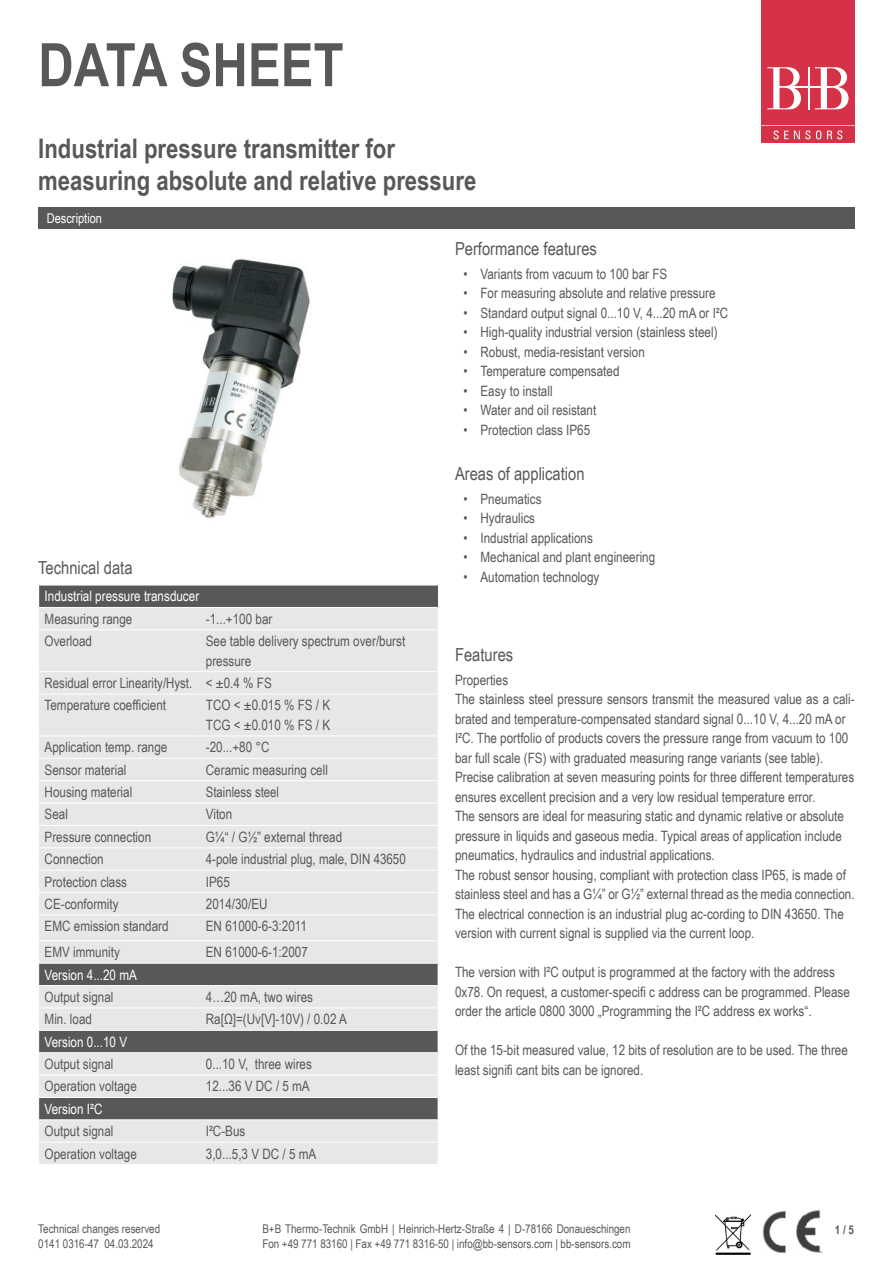
<style>
.page{position:relative;width:893px;height:1263px;background:#fff}
.page>*{position:absolute;margin:0;border:0;box-sizing:border-box;transform-origin:0 0}
.t1{font:700 60px "Arial Narrow";color:#57585a}
.t2{font:700 27px/32.4px "Arial Narrow";color:#57585a}
.t3{font:18px "Arial Narrow";color:#57585a}
.t4{font:14.25px/19.5px "Arial Narrow";color:#57585a}
.t5{font:14.25px "Arial Narrow";color:#fff}
.t6{font:13.5px "Arial Narrow";color:#fff}
.t7{font:12px/15px "Arial Narrow";color:#57585a}
.t8{font:700 12px "Arial Narrow";color:#57585a}
</style>
<div class="page">
<div style="left:38px;top:207px;width:817px;height:22px;background:#57585a"></div>
<div style="left:39px;top:585px;width:399px;height:22px;background:#57585a"></div>
<div style="left:39px;top:608px;width:399px;height:127px;background:#e6e7e9"></div>
<hr style="left:38px;top:585px;width:162px;height:1px;background:#fff">
<hr style="left:200px;top:585px;width:238px;height:1px;background:#fff">
<hr style="left:38px;top:629px;width:162px;height:1px;background:#fff">
<hr style="left:200px;top:629px;width:238px;height:1px;background:#fff">
<hr style="left:38px;top:671px;width:162px;height:1px;background:#fff">
<hr style="left:200px;top:671px;width:238px;height:1px;background:#fff">
<hr style="left:38px;top:694px;width:162px;height:1px;background:#fff">
<hr style="left:200px;top:694px;width:238px;height:1px;background:#fff">
<svg style="left:38px;top:736px;width:400px;height:428px;background:#d1d2d4"></svg>
<hr style="left:200px;top:1142px;width:238px;height:1px;background:#fff">
<img style="left:172px;top:259px;width:138px;height:259px">
<div style="left:761px;top:126px;width:94px;height:17px;background:#d63247"></div>
<svg style="left:761px;top:0;width:94px;height:139px"></svg>
<img style="left:763px;top:1210px;width:60px;height:43px">
<img style="left:716px;top:1214px;width:35px;height:41px">
<h1 class="t1" style="left:38px;top:20px;width:307px">DATA SHEET</h1>
<h2 class="t2" style="left:38px;top:131px;width:440px">Industrial pressure transmitter for measuring absolute and relative pressure</h2>
<p class="t6" style="left:47px;top:208px;width:57px">Description</p>
<p class="t3" style="left:38px;top:555px;width:96px">Technical data</p>
<p class="t5" style="left:45px;top:586px;width:156px">Industrial pressure transducer</p>
<p class="t4" style="left:45px;top:608px;width:89px">Measuring range</p>
<p class="t4" style="left:206px;top:608px;width:68px">-1...+100 bar</p>
<p class="t4" style="left:45px;top:631px;width:49px">Overload</p>
<p class="t4" style="left:206px;top:631px;width:201px">See table delivery spectrum over/burst pressure</p>
<p class="t4" style="left:45px;top:671px;width:229px;line-height:22.4px">Residual error Linearity/Hyst. &lt; ±0.4 % FS<br>Temperature coefficient</p>
<p class="t4" style="left:206px;top:695px;width:126px">TCO &lt; ±0.015 % FS / K<br>TCG &lt; ±0.010 % FS / K</p>
<p class="t4" style="left:45px;top:737px;width:124px">Application temp. range</p>
<p class="t4" style="left:206px;top:737px;width:65px">-20...+80 °C</p>
<p class="t4" style="left:45px;top:759px;width:83px">Sensor material</p>
<p class="t4" style="left:206px;top:759px;width:124px">Ceramic measuring cell</p>
<p class="t4" style="left:45px;top:782px;width:89px">Housing material</p>
<p class="t4" style="left:206px;top:782px;width:75px">Stainless steel</p>
<p class="t4" style="left:45px;top:804px;width:25px">Seal</p>
<p class="t4" style="left:206px;top:804px;width:28px">Viton</p>
<p class="t4" style="left:45px;top:826px;width:108px">Pressure connection</p>
<p class="t4" style="left:206px;top:826px;width:138px">G¼“ / G½” external thread</p>
<p class="t4" style="left:45px;top:849px;width:61px">Connection</p>
<p class="t4" style="left:206px;top:849px;width:201px">4-pole industrial plug, male, DIN 43650</p>
<p class="t4" style="left:45px;top:871px;width:84px">Protection class</p>
<p class="t4" style="left:206px;top:871px;width:26px">IP65</p>
<p class="t4" style="left:45px;top:894px;width:76px">CE-conformity</p>
<p class="t4" style="left:206px;top:894px;width:63px">2014/30/EU</p>
<p class="t4" style="left:45px;top:916px;width:126px">EMC emission standard</p>
<p class="t4" style="left:206px;top:916px;width:103px">EN 61000-6-3:2011</p>
<p class="t4" style="left:45px;top:942px;width:77px">EMV immunity</p>
<p class="t4" style="left:206px;top:942px;width:103px">EN 61000-6-1:2007</p>
<p class="t5" style="left:45px;top:964px;width:94px">Version 4...20 mA</p>
<p class="t4" style="left:45px;top:987px;width:70px">Output signal</p>
<p class="t4" style="left:206px;top:987px;width:109px">4…20 mA, two wires</p>
<p class="t4" style="left:45px;top:1009px;width:49px">Min. load</p>
<p class="t4" style="left:206px;top:1009px;width:143px">Ra[Ω]=(Uv[V]-10V) / 0.02 A</p>
<p class="t5" style="left:45px;top:1031px;width:84px">Version 0...10 V</p>
<p class="t4" style="left:45px;top:1054px;width:70px">Output signal</p>
<p class="t4" style="left:206px;top:1054px;width:108px">0...10 V, three wires</p>
<p class="t4" style="left:45px;top:1076px;width:94px">Operation voltage</p>
<p class="t4" style="left:206px;top:1076px;width:105px">12...36 V DC / 5 mA</p>
<p class="t5" style="left:45px;top:1098px;width:59px">Version I²C</p>
<p class="t4" style="left:45px;top:1121px;width:70px">Output signal</p>
<p class="t4" style="left:206px;top:1121px;width:41px">I²C-Bus</p>
<p class="t4" style="left:45px;top:1143px;width:94px">Operation voltage</p>
<p class="t4" style="left:206px;top:1143px;width:112px">3,0...5,3 V DC / 5 mA</p>
<p class="t3" style="left:455px;top:235px;width:143px">Performance features</p>
<p class="t4" style="left:463px;top:263px;width:205px">• Variants from vacuum to 100 bar FS</p>
<p class="t4" style="left:463px;top:283px;width:254px">• For measuring absolute and relative pressure</p>
<p class="t4" style="left:463px;top:302px;width:266px">• Standard output signal 0...10 V, 4...20 mA or I²C</p>
<p class="t4" style="left:463px;top:322px;width:256px">• High-quality industrial version (stainless steel)</p>
<p class="t4" style="left:463px;top:341px;width:183px">• Robust, media-resistant version</p>
<p class="t4" style="left:463px;top:361px;width:158px">• Temperature compensated</p>
<p class="t4" style="left:463px;top:380px;width:91px">• Easy to install</p>
<p class="t4" style="left:463px;top:400px;width:134px">• Water and oil resistant</p>
<p class="t4" style="left:463px;top:419px;width:128px">• Protection class IP65</p>
<p class="t3" style="left:455px;top:461px;width:131px">Areas of application</p>
<p class="t4" style="left:463px;top:489px;width:80px">• Pneumatics</p>
<p class="t4" style="left:463px;top:508px;width:73px">• Hydraulics</p>
<p class="t4" style="left:463px;top:528px;width:131px">• Industrial applications</p>
<p class="t4" style="left:463px;top:547px;width:193px">• Mechanical and plant engineering</p>
<p class="t4" style="left:463px;top:567px;width:137px">• Automation technology</p>
<p class="t3" style="left:455px;top:641px;width:60px">Features</p>
<p class="t4" style="left:455px;top:669px;width:401px">Properties<br>The stainless steel pressure sensors transmit the measured value as a cali&shy;brated and temperature-compensated standard signal 0...10 V, 4...20 mA or I²C. The portfolio of products covers the pressure range from vacuum to 100 bar full scale (FS) with graduated measuring range variants (see table).<br>Precise calibration at seven measuring points for three different temperatures ensures excellent precision and a very low residual temperature error.<br>The sensors are ideal for measuring static and dynamic relative or absolute pressure in liquids and gaseous media. Typical areas of application include pneumatics, hydraulics and industrial applications.<br>The robust sensor housing, compliant with protection class IP65, is made of stainless steel and has a G¼” or G½” external thread as the media connection.<br>The electrical connection is an industrial plug ac-cording to DIN 43650. The version with current signal is supplied via the current loop.</p>
<p class="t4" style="left:455px;top:962px;width:396px">The version with I²C output is programmed at the factory with the address<br>0x78. On request, a customer-specifi c address can be programmed. Please order the article 0800 3000 „Programming the I²C address ex works“.</p>
<p class="t4" style="left:455px;top:1040px;width:394px">Of the 15-bit measured value, 12 bits of resolution are to be used. The three least signifi cant bits can be ignored.</p>
<p class="t7" style="left:38px;top:1221px;width:123px">Technical changes reserved<br>0141 0316-47 04.03.2024</p>
<p class="t7" style="left:262px;top:1221px;width:370px">B+B Thermo-Technik GmbH | Heinrich-Hertz-Straße 4 | D-78166 Donaueschingen<br>Fon +49 771 83160 | Fax +49 771 8316-50 | info@bb-sensors.com | bb-sensors.com</p>
<p class="t8" style="left:835px;top:1220px;width:21px">1 / 5</p>
</div>
